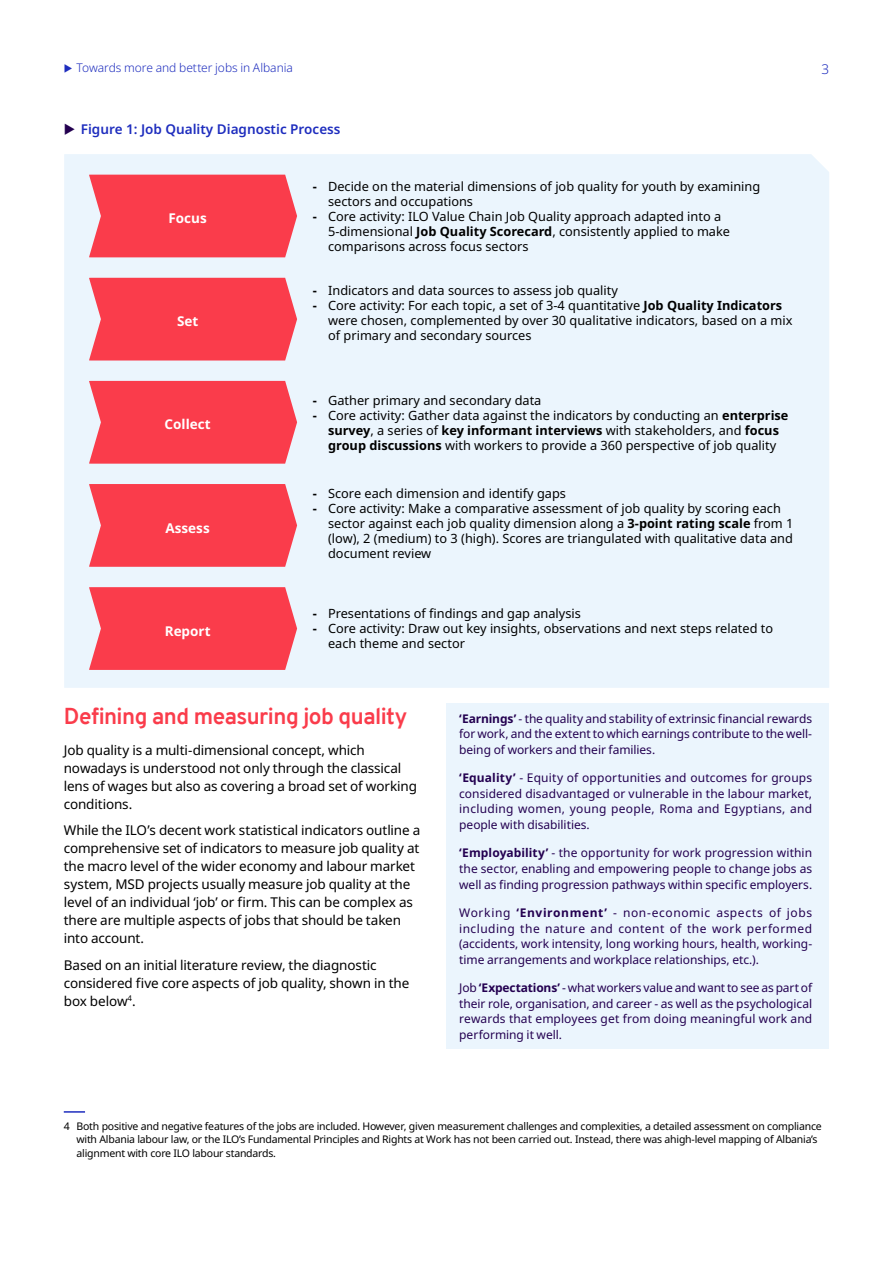
<style>
.page{position:relative;width:893px;height:1263px;background:#fff}
.page>*{position:absolute;margin:0;border:0;box-sizing:border-box;transform-origin:0 0}
.Factsheet_A4_-_Bulle{font:700 22.5px "Overpass";letter-spacing:-.025em;color:#fa3c4b}
.Factsheet_A4_-_Bulle-2{font:13.5px/18px "Noto Sans";letter-spacing:-.01em;color:#000}
.Factsheet_A4_-_Bulle-3{font:600 13.5px "Noto Sans";color:#1e2dbe}
.Factsheet_A4_-_Bulle-4{font:700 13.5px "Noto Sans";color:#fff}
.t1{font:300 13.5px "Noto Sans";color:#1e2dbe}
.Factsheet_A4_-_Bulle-5{font:12.75px/15px "Noto Sans";color:#000}
.Factsheet_A4_-_Bulle-6{font:12px/15.6px "Noto Sans";letter-spacing:-.005em;color:#230050;text-align:justify}
.t2{font:300 12px "Noto Sans";letter-spacing:-.005em;color:#1e2dbe}
.Factsheet_A4_-_Bulle-7{font:10.5px/13.5px "Noto Sans";letter-spacing:-.02em;color:#000}
.s1{font-weight:700}
</style>
<div class="page">
<hr style="left:64px;top:1111px;width:21px;height:2px;background:#1e2dbe">
<div style="left:446px;top:704px;width:383px;height:60px;background:#ebf5fd"></div>
<div style="left:446px;top:763px;width:383px;height:76px;background:#ebf5fd"></div>
<div style="left:446px;top:838px;width:383px;height:61px;background:#ebf5fd"></div>
<div style="left:446px;top:898px;width:383px;height:76px;background:#ebf5fd"></div>
<div style="left:446px;top:973px;width:383px;height:76px;background:#ebf5fd"></div>
<div style="left:64px;top:154px;width:765px;height:534px;background:#ebf5fd"></div>
<div style="left:89px;top:175px;width:208px;height:82px;background:#fa3c4b"></div>
<div style="left:89px;top:278px;width:208px;height:82px;background:#fa3c4b"></div>
<svg style="left:89px;top:381px;width:208px;height:83px;background:#f94755"></svg>
<svg style="left:89px;top:484px;width:208px;height:83px;background:#f94755"></svg>
<svg style="left:89px;top:587px;width:208px;height:83px;background:#f94755"></svg>
<p class="t2" style="left:77px;top:60px;width:218px">Towards more and better jobs in Albania</p>
<p class="Factsheet_A4_-_Bulle-3" style="left:81px;top:120px;width:261px">Figure 1: Job Quality Diagnostic Process</p>
<p class="Factsheet_A4_-_Bulle-4" style="left:168px;top:209px;width:40px">Focus</p>
<p class="Factsheet_A4_-_Bulle-4" style="left:177px;top:312px;width:23px">Set</p>
<p class="Factsheet_A4_-_Bulle-4" style="left:165px;top:415px;width:47px">Collect</p>
<p class="Factsheet_A4_-_Bulle-4" style="left:166px;top:518px;width:46px">Assess</p>
<p class="Factsheet_A4_-_Bulle-4" style="left:165px;top:621px;width:47px">Report</p>
<p class="Factsheet_A4_-_Bulle-5" style="left:328px;top:179px;width:434px;text-indent:-15px"><span class="s1">-</span> Decide on the material dimensions of job quality for youth by examining sectors and occupations</p>
<p class="Factsheet_A4_-_Bulle-5" style="left:328px;top:209px;width:404px;text-indent:-15px"><span class="s1">-</span> Core activity: ILO Value Chain Job Quality approach adapted into a<br>5-dimensional <span class="s1">Job Quality Scorecard</span>, consistently applied to make comparisons across focus sectors</p>
<p class="Factsheet_A4_-_Bulle-5" style="left:313px;top:283px;width:307px"><span class="s1">-</span> Indicators and data sources to assess job quality</p>
<p class="Factsheet_A4_-_Bulle-5" style="left:328px;top:298px;width:466px;text-indent:-15px"><span class="s1">-</span> Core activity: For each topic, a set of 3-4 quantitative <span class="s1">Job Quality Indicators </span>were chosen, complemented by over 30 qualitative indicators, based on a mix of primary and secondary sources</p>
<p class="Factsheet_A4_-_Bulle-5" style="left:313px;top:393px;width:230px"><span class="s1">-</span> Gather primary and secondary data</p>
<p class="Factsheet_A4_-_Bulle-5" style="left:313px;top:408px;width:477px;text-align:center"><span class="s1">-</span> Core activity: Gather data against the indicators by conducting an <span class="s1">enterprise survey</span>, a series of <span class="s1">key informant interviews</span> with stakeholders, and <span class="s1">focus group discussions</span> with workers to provide a 360 perspective of job quality</p>
<p class="Factsheet_A4_-_Bulle-5" style="left:313px;top:486px;width:255px"><span class="s1">-</span> Score each dimension and identify gaps</p>
<p class="Factsheet_A4_-_Bulle-5" style="left:328px;top:501px;width:467px;text-indent:-15px"><span class="s1">-</span> Core activity: Make a comparative assessment of job quality by scoring each sector against each job quality dimension along a <span class="s1">3-point rating scale</span> from 1 (low), 2 (medium) to 3 (high). Scores are triangulated with qualitative data and document review</p>
<p class="Factsheet_A4_-_Bulle-5" style="left:313px;top:606px;width:270px"><span class="s1">-</span> Presentations of findings and gap analysis</p>
<p class="Factsheet_A4_-_Bulle-5" style="left:328px;top:621px;width:447px;text-indent:-15px"><span class="s1">-</span> Core activity: Draw out key insights, observations and next steps related to each theme and sector</p>
<p class="t1" style="left:821px;top:59px;width:9px">3</p>
<p class="Factsheet_A4_-_Bulle" style="left:64px;top:700px;width:345px">Defining and measuring job quality</p>
<p class="Factsheet_A4_-_Bulle-2" style="left:64px;top:741px;width:355px">Job quality is a multi-dimensional concept, which nowadays is understood not only through the classical lens of wages but also as covering a broad set of working conditions.</p>
<p class="Factsheet_A4_-_Bulle-2" style="left:64px;top:821px;width:358px">While the ILO’s decent work statistical indicators outline a comprehensive set of indicators to measure job quality at the macro level of the wider economy and labour market system, MSD projects usually measure job quality at the level of an individual ‘job’ or firm. This can be complex as there are multiple aspects of jobs that should be taken into account.</p>
<p class="Factsheet_A4_-_Bulle-2" style="left:64px;top:956px;width:347px">Based on an initial literature review, the diagnostic considered five core aspects of job quality, shown in the box below<sup>4</sup>.</p>
<p class="Factsheet_A4_-_Bulle-6" style="left:459px;top:711px;width:354px"><span class="s1">‘Earnings’</span> - the quality and stability of extrinsic financial rewards for work, and the extent to which earnings contribute to the well&shy;being of workers and their families.</p>
<p class="Factsheet_A4_-_Bulle-6" style="left:459px;top:770px;width:354px"><span class="s1">‘Equality’</span> - Equity of opportunities and outcomes for groups considered disadvantaged or vulnerable in the labour market, including women, young people, Roma and Egyptians, and people with disabilities.</p>
<p class="Factsheet_A4_-_Bulle-6" style="left:459px;top:845px;width:354px"><span class="s1">‘Employability’</span> - the opportunity for work progression within the sector, enabling and empowering people to change jobs as well as finding progression pathways within specific employers.</p>
<p class="Factsheet_A4_-_Bulle-6" style="left:459px;top:905px;width:354px">Working <span class="s1">‘Environment’</span> - non-economic aspects of jobs including the nature and content of the work performed (accidents, work intensity, long working hours, health, working&shy;time arrangements and workplace relationships, etc.).</p>
<p class="Factsheet_A4_-_Bulle-6" style="left:459px;top:980px;width:354px">Job <span class="s1">‘Expectations’</span> - what workers value and want to see as part of their role, organisation, and career - as well as the psychological rewards that employees get from doing meaningful work and performing it well.</p>
<p class="Factsheet_A4_-_Bulle-7" style="left:77px;top:1119px;width:747px;text-indent:-13px">4 Both positive and negative features of the jobs are included. However, given measurement challenges and complexities, a detailed assessment on compliance with Albania labour law, or the ILO’s Fundamental Principles and Rights at Work has not been carried out. Instead, there was ahigh-level mapping of Albania’s alignment with core ILO labour standards.</p>
</div>
